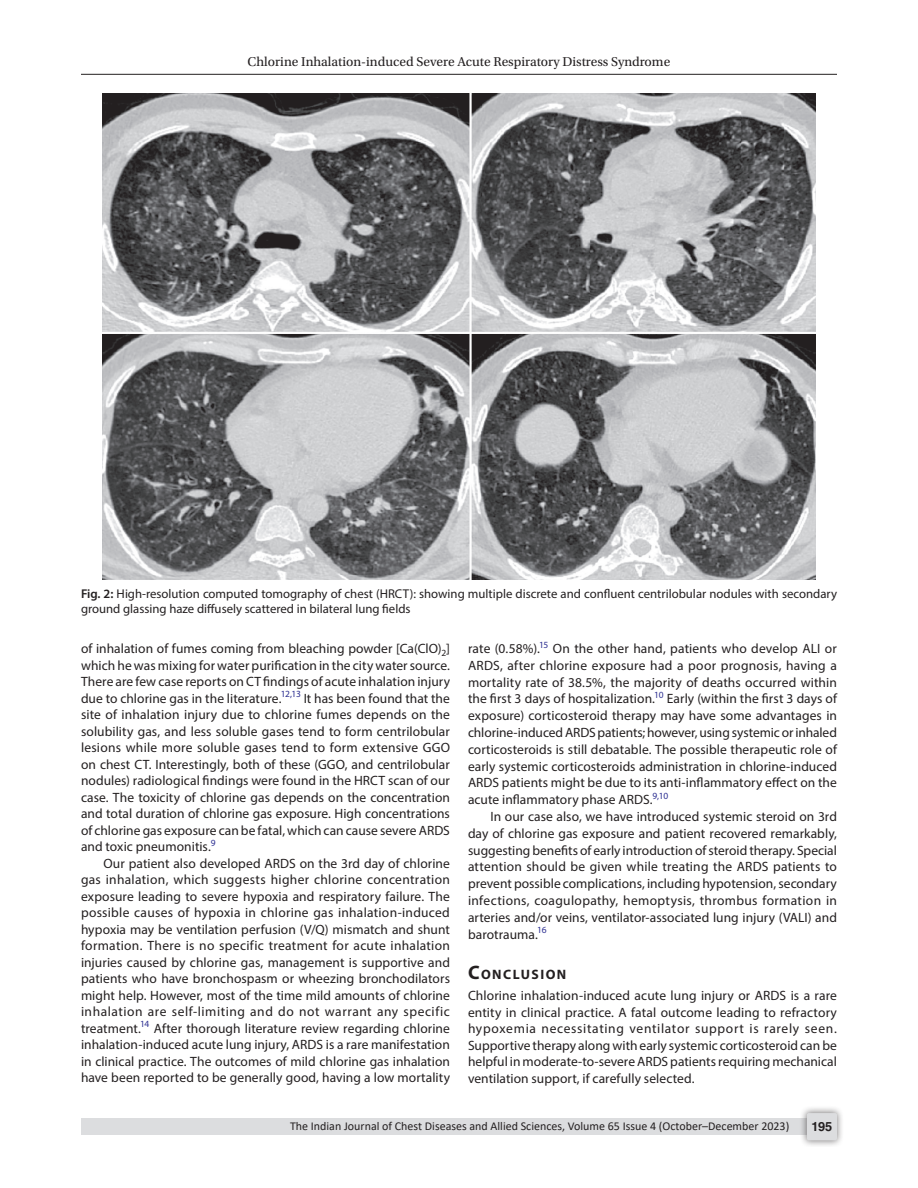
<style>
.page{position:relative;width:918px;height:1188px;background:#fff}
.page>*{position:absolute;margin:0;border:0;box-sizing:border-box;transform-origin:0 0}
.Head-1{font:700 13.65px "Myriad Pro";letter-spacing:.105em;color:#231f20}
.Para-Indent{font:13.5px/16.5px "Myriad Pro";color:#231f20;text-align:justify}
.Para-NoIndent{font:13.5px/16.5px "Myriad Pro";letter-spacing:.005em;color:#231f20;text-align:justify}
.t1{font:13.5px "Utopia Std";color:#231f20}
.FigCaption{font:12.75px/15.3px "Myriad Pro";color:#231f20}
.t2{font:700 12.75px "Helvetica LT Std";color:#231f20}
.t3{font:12px "Calibri";color:#231f20}
.s1{font-weight:600}
.s2{font-size:19.5px}
</style>
<div class="page">
<hr style="left:81px;top:74px;width:756px;height:1px;background:#231f20">
<div style="left:81px;top:1119px;width:756px;height:16px;background:#dcdddf"></div>
<div style="left:800px;top:1106px;width:44px;height:41px;background:#231f20;opacity:.61"></div>
<div style="left:807px;top:1113px;width:30px;height:27px;background:#dcdddf;border-radius:2px"></div>
<img style="left:103px;top:93px;width:712px;height:486px">
<p class="t1" style="left:248px;top:55px;width:424px">Chlorine Inhalation-induced Severe Acute Respiratory Distress Syndrome</p>
<p class="FigCaption" style="left:81px;top:585px;width:758px"><span class="s1">Fig. 2:</span> High-resolution computed tomography of chest (HRCT): showing multiple discrete and confluent centrilobular nodules with secondary ground glassing haze diffusely scattered in bilateral lung fields</p>
<p class="Para-Indent" style="left:81px;top:640px;width:371px">of inhalation of fumes coming from bleaching powder [Ca(ClO)<sub>2</sub>] which he was mixing for water purification in the city water source.<br>There are few case reports on CT findings of acute inhalation injury due to chlorine gas in the literature.<sup>12,13</sup> It has been found that the site of inhalation injury due to chlorine fumes depends on the solubility gas, and less soluble gases tend to form centrilobular lesions while more soluble gases tend to form extensive GGO on chest CT. Interestingly, both of these (GGO, and centrilobular nodules) radiological findings were found in the HRCT scan of our case. The toxicity of chlorine gas depends on the concentration and total duration of chlorine gas exposure. High concentrations of chlorine gas exposure can be fatal, which can cause severe ARDS and toxic pneumonitis.<sup>9</sup></p>
<p class="Para-Indent" style="left:81px;top:855px;width:371px;text-indent:22px">Our patient also developed ARDS on the 3rd day of chlorine gas inhalation, which suggests higher chlorine concentration exposure leading to severe hypoxia and respiratory failure. The possible causes of hypoxia in chlorine gas inhalation-induced hypoxia may be ventilation perfusion (V/Q) mismatch and shunt formation. There is no specific treatment for acute inhalation injuries caused by chlorine gas, management is supportive and patients who have bronchospasm or wheezing bronchodilators might help. However, most of the time mild amounts of chlorine inhalation are self-limiting and do not warrant any specific treatment.<sup>14</sup> After thorough literature review regarding chlorine inhalation-induced acute lung injury, ARDS is a rare manifestation in clinical practice. The outcomes of mild chlorine gas inhalation have been reported to be generally good, having a low mortality</p>
<p class="Para-Indent" style="left:468px;top:640px;width:371px">rate (0.58%).<sup>15</sup> On the other hand, patients who develop ALI or ARDS, after chlorine exposure had a poor prognosis, having a mortality rate of 38.5%, the majority of deaths occurred within the first 3 days of hospitalization.<sup>10</sup> Early (within the first 3 days of exposure) corticosteroid therapy may have some advantages in chlorine-induced ARDS patients; however, using systemic or inhaled corticosteroids is still debatable. The possible therapeutic role of early systemic corticosteroids administration in chlorine-induced ARDS patients might be due to its anti-inflammatory effect on the acute inflammatory phase ARDS.<sup>9,10</sup></p>
<p class="Para-Indent" style="left:468px;top:808px;width:371px;text-indent:22px">In our case also, we have introduced systemic steroid on 3rd day of chlorine gas exposure and patient recovered remarkably, suggesting benefits of early introduction of steroid therapy. Special attention should be given while treating the ARDS patients to prevent possible complications, including hypotension, secondary infections, coagulopathy, hemoptysis, thrombus formation in arteries and/or veins, ventilator-associated lung injury (VALI) and barotrauma.<sup>16</sup></p>
<p class="Head-1" style="left:468px;top:966px;width:100px"><span class="s2">C</span>ONCLUSION</p>
<p class="Para-NoIndent" style="left:468px;top:987px;width:371px">Chlorine inhalation-induced acute lung injury or ARDS is a rare entity in clinical practice. A fatal outcome leading to refractory hypoxemia necessitating ventilator support is rarely seen.<br>Supportive therapy along with early systemic corticosteroid can be helpful in moderate-to-severe ARDS patients requiring mechanical ventilation support, if carefully selected.</p>
<p class="t3" style="left:290px;top:1117px;width:501px">The Indian Journal of Chest Diseases and Allied Sciences, Volume 65 Issue 4 (October–December 2023)</p>
<p class="t2" style="left:812px;top:1119px;width:22px">195</p>
</div>
